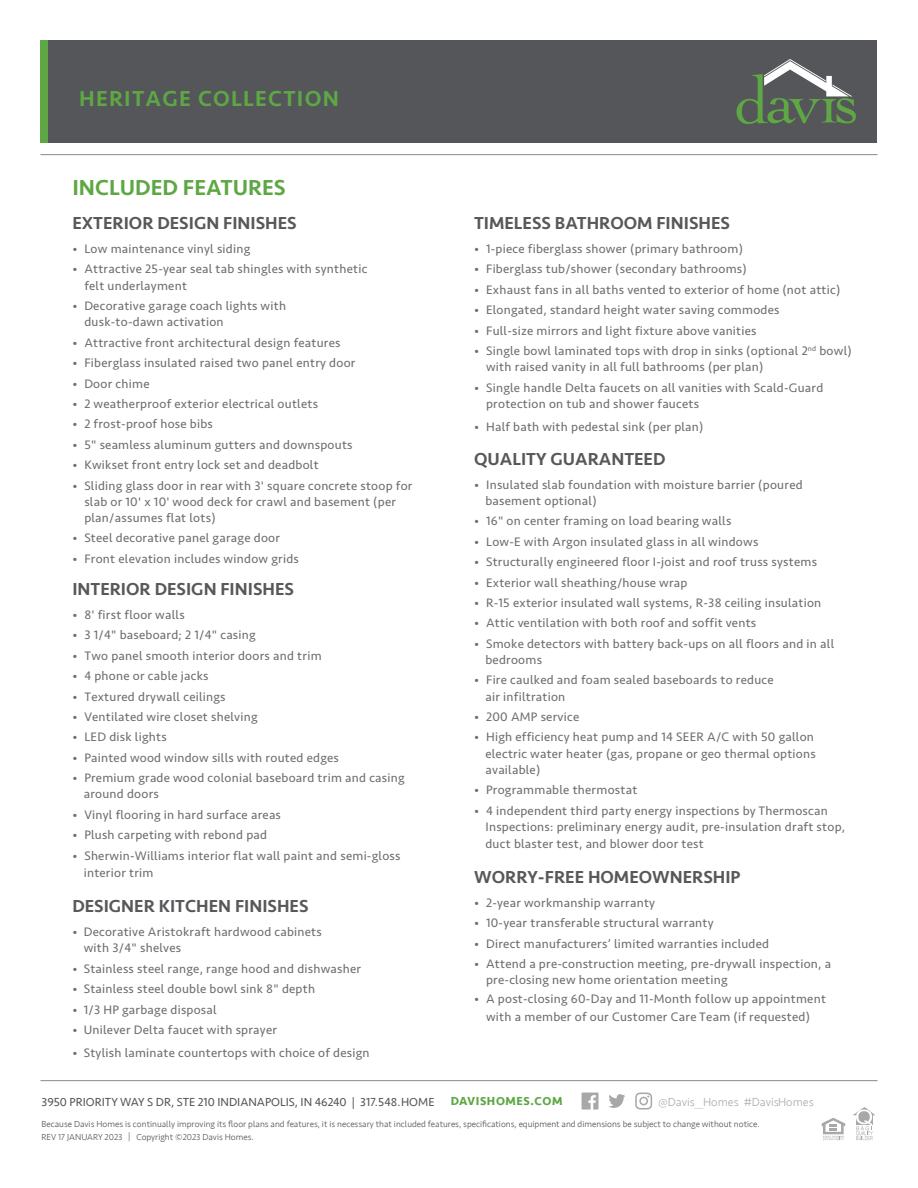
<style>
.page{position:relative;width:918px;height:1188px;background:#fff}
.page>*{position:absolute;margin:0;border:0;box-sizing:border-box;transform-origin:0 0}
.t1{font:500 22.5px "Seravek Basic";letter-spacing:.055em;color:#5ea744}
.t2{font:500 22.5px "Seravek Basic";color:#5ea744}
.t3{font:500 18px "Seravek Basic";color:#57585a}
.t4{font:12.75px/16.2px "Seravek Basic";letter-spacing:.02em;color:#6e6c70}
.t5{font:12px "Seravek";color:#54565a}
.t6{font:300 12px "Seravek";color:#adaeaf}
.t7{font:700 12px "Seravek";letter-spacing:.05em;color:#5ea744}
.t8{font:300 9px/13.5px "Seravek";color:#54565a}
.s1{font-family:"Seravek"}
</style>
<div class="page">
<div style="left:40px;top:40px;width:838px;height:103px;background:#54565a"></div>
<svg style="left:737px;top:59px;width:119px;height:65px"></svg>
<hr style="left:40px;top:154px;width:838px;height:1px;background:#89878a">
<div style="left:40px;top:40px;width:8px;height:103px;background:#5ea744"></div>
<hr style="left:40px;top:1080px;width:838px;height:1px;background:#89878a">
<svg style="left:582px;top:1093px;width:17px;height:17px"></svg>
<svg style="left:609px;top:1094px;width:16px;height:14px"></svg>
<svg style="left:635px;top:1093px;width:17px;height:17px"></svg>
<svg style="left:822px;top:1118px;width:23px;height:22px"></svg>
<svg style="left:853px;top:1107px;width:23px;height:33px"></svg>
<h1 class="t1" style="left:79px;top:84px;width:261px">HERITAGE COLLECTION</h1>
<h1 class="t2" style="left:72px;top:173px;width:215px">INCLUDED FEATURES</h1>
<h2 class="t3" style="left:72px;top:212px;width:226px">EXTERIOR DESIGN FINISHES</h2>
<p class="t4" style="left:72px;top:241px;width:179px"><span class="s1">•</span> Low maintenance vinyl siding</p>
<p class="t4" style="left:84px;top:261px;width:285px;text-indent:-12px"><span class="s1">•</span> Attractive 25-year seal tab shingles with synthetic felt underlayment</p>
<p class="t4" style="left:84px;top:298px;width:203px;text-indent:-12px"><span class="s1">•</span> Decorative garage coach lights with dusk-to-dawn activation</p>
<p class="t4" style="left:72px;top:334px;width:270px"><span class="s1">•</span> Attractive front architectural design features</p>
<p class="t4" style="left:72px;top:355px;width:285px"><span class="s1">•</span> Fiberglass insulated raised two panel entry door</p>
<p class="t4" style="left:72px;top:375px;width:79px"><span class="s1">•</span> Door chime</p>
<p class="t4" style="left:72px;top:396px;width:247px"><span class="s1">•</span> 2 weatherproof exterior electrical outlets</p>
<p class="t4" style="left:72px;top:416px;width:142px"><span class="s1">•</span> 2 frost-proof hose bibs</p>
<p class="t4" style="left:72px;top:436px;width:282px"><span class="s1">•</span> 5" seamless aluminum gutters and downspouts</p>
<p class="t4" style="left:72px;top:457px;width:248px"><span class="s1">•</span> Kwikset front entry lock set and deadbolt</p>
<p class="t4" style="left:84px;top:477px;width:330px;text-indent:-12px"><span class="s1">•</span> Sliding glass door in rear with 3' square concrete stoop for slab or 10' x 10' wood deck for crawl and basement (per plan/assumes flat lots)</p>
<p class="t4" style="left:72px;top:530px;width:209px"><span class="s1">•</span> Steel decorative panel garage door</p>
<p class="t4" style="left:72px;top:551px;width:228px"><span class="s1">•</span> Front elevation includes window grids</p>
<h2 class="t3" style="left:72px;top:578px;width:223px">INTERIOR DESIGN FINISHES</h2>
<p class="t4" style="left:72px;top:606px;width:114px"><span class="s1">•</span> 8' first floor walls</p>
<p class="t4" style="left:72px;top:627px;width:185px"><span class="s1">•</span> 3 1/4" baseboard; 2 1/4" casing</p>
<p class="t4" style="left:72px;top:647px;width:251px"><span class="s1">•</span> Two panel smooth interior doors and trim</p>
<p class="t4" style="left:72px;top:668px;width:138px"><span class="s1">•</span> 4 phone or cable jacks</p>
<p class="t4" style="left:72px;top:688px;width:155px"><span class="s1">•</span> Textured drywall ceilings</p>
<p class="t4" style="left:72px;top:709px;width:187px"><span class="s1">•</span> Ventilated wire closet shelving</p>
<p class="t4" style="left:72px;top:729px;width:96px"><span class="s1">•</span> LED disk lights</p>
<p class="t4" style="left:72px;top:749px;width:268px"><span class="s1">•</span> Painted wood window sills with routed edges</p>
<p class="t4" style="left:84px;top:770px;width:323px;text-indent:-11px"><span class="s1">•</span> Premium grade wood colonial baseboard trim and casing around doors</p>
<p class="t4" style="left:72px;top:806px;width:210px"><span class="s1">•</span> Vinyl flooring in hard surface areas</p>
<p class="t4" style="left:72px;top:827px;width:196px"><span class="s1">•</span> Plush carpeting with rebond pad</p>
<p class="t4" style="left:84px;top:847px;width:318px;line-height:17.5px;text-indent:-11px"><span class="s1">•</span> Sherwin-Williams interior flat wall paint and semi-gloss interior trim</p>
<h2 class="t3" style="left:72px;top:895px;width:238px">DESIGNER KITCHEN FINISHES</h2>
<p class="t4" style="left:84px;top:924px;width:240px;text-indent:-11px"><span class="s1">•</span> Decorative Aristokraft hardwood cabinets with 3/4" shelves</p>
<p class="t4" style="left:72px;top:960px;width:290px"><span class="s1">•</span> Stainless steel range, range hood and dishwasher</p>
<p class="t4" style="left:72px;top:981px;width:244px"><span class="s1">•</span> Stainless steel double bowl sink 8" depth</p>
<p class="t4" style="left:72px;top:1001px;width:146px"><span class="s1">•</span> 1/3 HP garbage disposal</p>
<p class="t4" style="left:72px;top:1022px;width:206px"><span class="s1">•</span> Unilever Delta faucet with sprayer</p>
<p class="t4" style="left:72px;top:1044px;width:299px"><span class="s1">•</span> Stylish laminate countertops with choice of design</p>
<h2 class="t3" style="left:474px;top:212px;width:257px">TIMELESS BATHROOM FINISHES</h2>
<p class="t4" style="left:474px;top:241px;width:270px"><span class="s1">•</span> 1-piece fiberglass shower (primary bathroom)</p>
<p class="t4" style="left:474px;top:261px;width:274px"><span class="s1">•</span> Fiberglass tub/shower (secondary bathrooms)</p>
<p class="t4" style="left:474px;top:281px;width:368px"><span class="s1">•</span> Exhaust fans in all baths vented to exterior of home (not attic)</p>
<p class="t4" style="left:474px;top:302px;width:307px"><span class="s1">•</span> Elongated, standard height water saving commodes</p>
<p class="t4" style="left:474px;top:322px;width:284px"><span class="s1">•</span> Full-size mirrors and light fixture above vanities</p>
<p class="t4" style="left:486px;top:343px;width:367px;text-indent:-12px"><span class="s1">•</span> Single bowl laminated tops with drop in sinks (optional 2<sup>nd</sup> bowl) with raised vanity in all full bathrooms (per plan)</p>
<p class="t4" style="left:486px;top:379px;width:339px;text-indent:-12px"><span class="s1">•</span> Single handle Delta faucets on all vanities with Scald-Guard protection on tub and shower faucets</p>
<p class="t4" style="left:474px;top:418px;width:231px"><span class="s1">•</span> Half bath with pedestal sink (per plan)</p>
<h2 class="t3" style="left:474px;top:448px;width:193px">QUALITY GUARANTEED</h2>
<p class="t4" style="left:485px;top:476px;width:319px;text-indent:-11px"><span class="s1">•</span> Insulated slab foundation with moisture barrier (poured basement optional)</p>
<p class="t4" style="left:474px;top:513px;width:259px"><span class="s1">•</span> 16" on center framing on load bearing walls</p>
<p class="t4" style="left:474px;top:533px;width:286px"><span class="s1">•</span> Low-E with Argon insulated glass in all windows</p>
<p class="t4" style="left:474px;top:554px;width:344px"><span class="s1">•</span> Structurally engineered floor I-joist and roof truss systems</p>
<p class="t4" style="left:474px;top:574px;width:215px"><span class="s1">•</span> Exterior wall sheathing/house wrap</p>
<p class="t4" style="left:474px;top:595px;width:349px"><span class="s1">•</span> R-15 exterior insulated wall systems, R-38 ceiling insulation</p>
<p class="t4" style="left:474px;top:615px;width:284px"><span class="s1">•</span> Attic ventilation with both roof and soffit vents</p>
<p class="t4" style="left:485px;top:635px;width:350px;text-indent:-11px"><span class="s1">•</span> Smoke detectors with battery back-ups on all floors and in all bedrooms</p>
<p class="t4" style="left:485px;top:672px;width:290px;text-indent:-11px"><span class="s1">•</span> Fire caulked and foam sealed baseboards to reduce air infiltration</p>
<p class="t4" style="left:474px;top:709px;width:107px"><span class="s1">•</span> 200 AMP service</p>
<p class="t4" style="left:485px;top:729px;width:332px;text-indent:-11px"><span class="s1">•</span> High efficiency heat pump and 14 SEER A/C with 50 gallon electric water heater (gas, propane or geo thermal options available)</p>
<p class="t4" style="left:474px;top:782px;width:165px"><span class="s1">•</span> Programmable thermostat</p>
<p class="t4" style="left:485px;top:802px;width:361px;text-indent:-11px"><span class="s1">•</span> 4 independent third party energy inspections by Thermoscan<br>Inspections: preliminary energy audit, pre-insulation draft stop,</p>
<p class="t4" style="left:485px;top:836px;width:220px">duct blaster test, and blower door test</p>
<h2 class="t3" style="left:474px;top:866px;width:268px">WORRY-FREE HOMEOWNERSHIP</h2>
<p class="t4" style="left:474px;top:895px;width:183px"><span class="s1">•</span> 2-year workmanship warranty</p>
<p class="t4" style="left:474px;top:915px;width:241px"><span class="s1">•</span> 10-year transferable structural warranty</p>
<p class="t4" style="left:474px;top:935px;width:297px"><span class="s1">•</span> Direct manufacturers’ limited warranties included</p>
<p class="t4" style="left:486px;top:956px;width:347px;text-indent:-12px"><span class="s1">•</span> Attend a pre-construction meeting, pre-drywall inspection, a pre-closing new home orientation meeting</p>
<p class="t4" style="left:474px;top:990px;width:353px;line-height:17.5px;text-align:center"><span class="s1">•</span> A post-closing 60-Day and 11-Month follow up appointment with a member of our Customer Care Team (if requested)</p>
<p class="t5" style="left:42px;top:1092px;width:394px">3950 PRIORITY WAY S DR, STE 210 INDIANAPOLIS, IN 46240 | 317.548.HOME</p>
<p class="t7" style="left:451px;top:1092px;width:113px">DAVISHOMES.COM</p>
<p class="t6" style="left:658px;top:1095px;width:157px">@Davis__Homes #DavisHomes</p>
<p class="t8" style="left:42px;top:1117px;width:720px">Because Davis Homes is continually improving its floor plans and features, it is necessary that included features, specifications, equipment and dimensions be subject to change without notice.<br>REV 17 JANUARY 2023 | Copyright ©2023 Davis Homes.</p>
</div>
